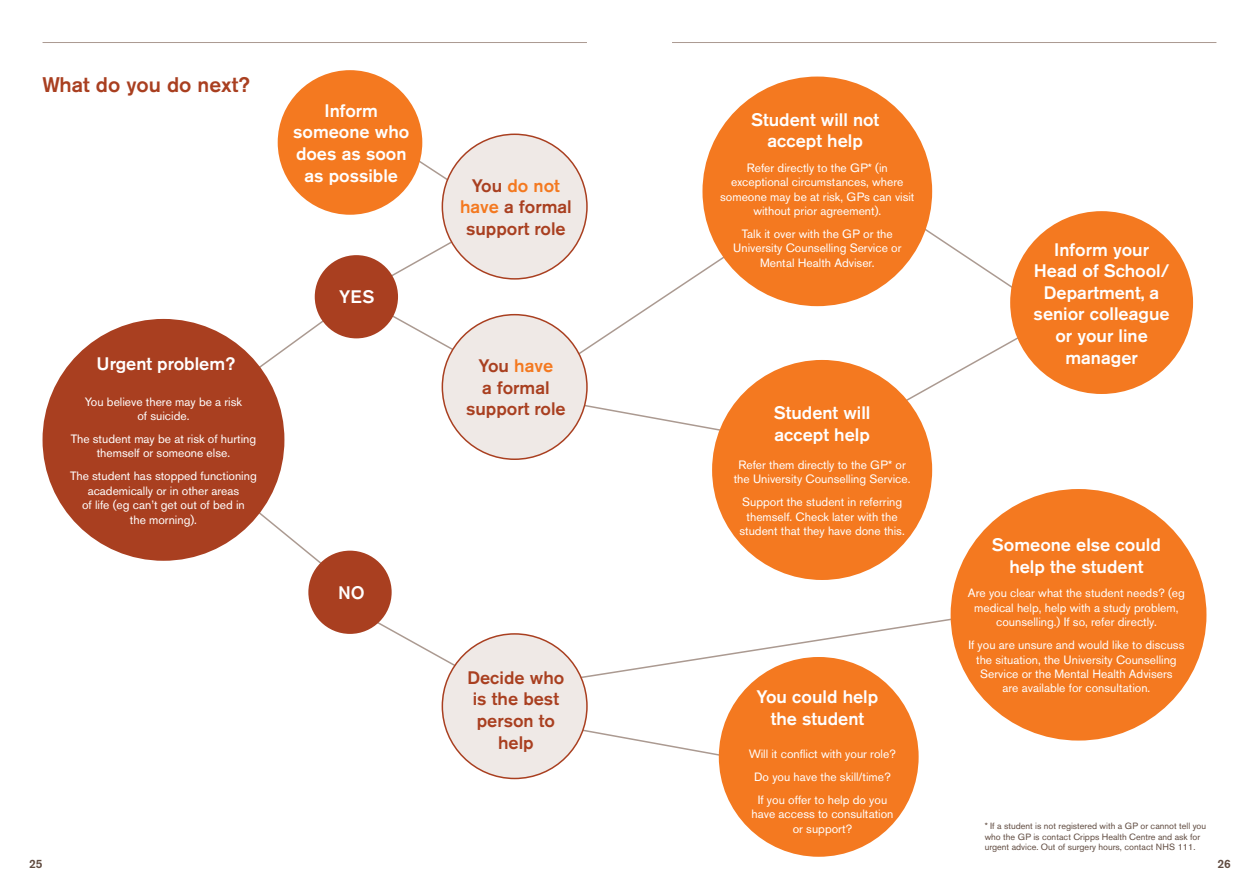
<style>
.page{position:relative;width:1259px;height:893px;background:#fff}
.page>*{position:absolute;margin:0;border:0;box-sizing:border-box;transform-origin:0 0}
.t1{font:500 21px "Akzidenz Grotesk BE";color:#a93f20}
.t2{font:500 18px/21.6px "Akzidenz Grotesk BE";color:#fff;text-align:center}
.t3{font:500 18px/21.6px "Akzidenz Grotesk BE";color:#a93f20;text-align:center}
.t4{font:12px/14.4px "Akzidenz Grotesk BE";color:#fff;text-align:center}
.t5{font:500 12px "Akzidenz Grotesk BE";color:#604b40}
.t6{font:9px/10.8px "Akzidenz Grotesk BE";color:#604b40}
.s1{color:#f47920}
</style>
<div class="page">
<svg style="left:356px;top:618px;width:594px;height:161px"></svg>
<svg style="left:162px;top:120px;width:897px;height:466px"></svg>
<hr style="left:672px;top:42px;width:544px;height:1px;background:#ab9a91">
<hr style="left:43px;top:42px;width:544px;height:1px;background:#ab9a91">
<div style="left:442px;top:634px;width:145px;height:144px;background:#efe9e6;border-radius:50%"></div>
<div style="left:442px;top:315px;width:145px;height:144px;background:#efe9e6;border-radius:50%"></div>
<div style="left:442px;top:134px;width:145px;height:145px;background:#efe9e6;border-radius:50%"></div>
<div style="left:278px;top:70px;width:144px;height:145px;background:#f47920;border-radius:50%"></div>
<div style="left:1010px;top:211px;width:183px;height:183px;background:#f47920;border-radius:50%"></div>
<div style="left:43px;top:319px;width:241px;height:242px;background:#a93f20;border-radius:50%"></div>
<div style="left:719px;top:657px;width:199px;height:200px;background:#f47920;border-radius:50%"></div>
<div style="left:712px;top:360px;width:220px;height:220px;background:#f47920;border-radius:50%"></div>
<div style="left:315px;top:255px;width:83px;height:83px;background:#a93f20;border-radius:50%"></div>
<div style="left:308px;top:551px;width:84px;height:83px;background:#a93f20;border-radius:50%"></div>
<div style="left:950px;top:489px;width:256px;height:252px;background:#f47920;border-radius:50%"></div>
<div style="left:702px;top:77px;width:230px;height:229px;background:#f47920;border-radius:50%"></div>
<p class="t1" style="left:43px;top:72px;width:209px">What do you do next?</p>
<p class="t2" style="left:293px;top:99px;width:118px">Inform someone who does as soon as possible</p>
<p class="t2" style="left:339px;top:286px;width:37px">YES</p>
<p class="t3" style="left:460px;top:174px;width:113px">You <span class="s1">do not have</span> a formal support role</p>
<p class="t2" style="left:751px;top:108px;width:130px">Student will not accept help</p>
<p class="t4" style="left:720px;top:160px;width:196px">Refer directly to the GP* (in exceptional circumstances, where someone may be at risk, GPs can visit without prior agreement).</p>
<p class="t4" style="left:733px;top:226px;width:170px">Talk it over with the GP or the<br>University Counselling Service or<br>Mental Health Adviser.</p>
<p class="t2" style="left:1033px;top:238px;width:137px">Inform your<br>Head of School/<br>Department, a senior colleague or your line</p>
<p class="t2" style="left:97px;top:352px;width:140px">Urgent problem?</p>
<p class="t2" style="left:1065px;top:346px;width:74px">manager</p>
<p class="t4" style="left:85px;top:394px;width:159px">You believe there may be a risk of suicide.</p>
<p class="t4" style="left:71px;top:432px;width:187px">The student may be at risk of hurting themself or someone else.</p>
<p class="t4" style="left:70px;top:469px;width:188px">The student has stopped functioning academically or in other areas<br>of life (eg can’t get out of bed in<br>the morning).</p>
<p class="t3" style="left:466px;top:355px;width:101px">You <span class="s1">have<br></span>a formal support role</p>
<p class="t2" style="left:774px;top:402px;width:98px;text-align:left">Student will accept help</p>
<p class="t4" style="left:734px;top:458px;width:178px">Refer them directly to the GP* or the University Counselling Service.</p>
<p class="t4" style="left:739px;top:495px;width:167px">Support the student in referring themself. Check later with the student that they have done this.</p>
<p class="t2" style="left:992px;top:534px;width:170px">Someone else could help the student</p>
<p class="t2" style="left:338px;top:581px;width:28px">NO</p>
<p class="t4" style="left:968px;top:586px;width:218px">Are you clear what the student needs? (eg medical help, help with a study problem, counselling.) If so, refer directly.</p>
<p class="t4" style="left:968px;top:638px;width:218px">If you are unsure and would like to discuss the situation, the University Counselling Service or the Mental Health Advisers<br>are available for consultation.</p>
<p class="t3" style="left:467px;top:666px;width:98px">Decide who is the best person to help</p>
<p class="t2" style="left:756px;top:686px;width:123px">You could help the student</p>
<p class="t4" style="left:749px;top:747px;width:149px">Will it conflict with your role?</p>
<p class="t4" style="left:754px;top:770px;width:138px">Do you have the skill/time?</p>
<p class="t4" style="left:751px;top:793px;width:143px">If you offer to help do you have access to consultation or support?</p>
<p class="t6" style="left:984px;top:820px;width:223px">* If a student is not registered with a GP or cannot tell you who the GP is contact Cripps Health Centre and ask for urgent advice. Out of surgery hours, contact NHS 111.</p>
<p class="t5" style="left:29px;top:856px;width:15px">25</p>
<p class="t5" style="left:1217px;top:856px;width:15px">26</p>
</div>
